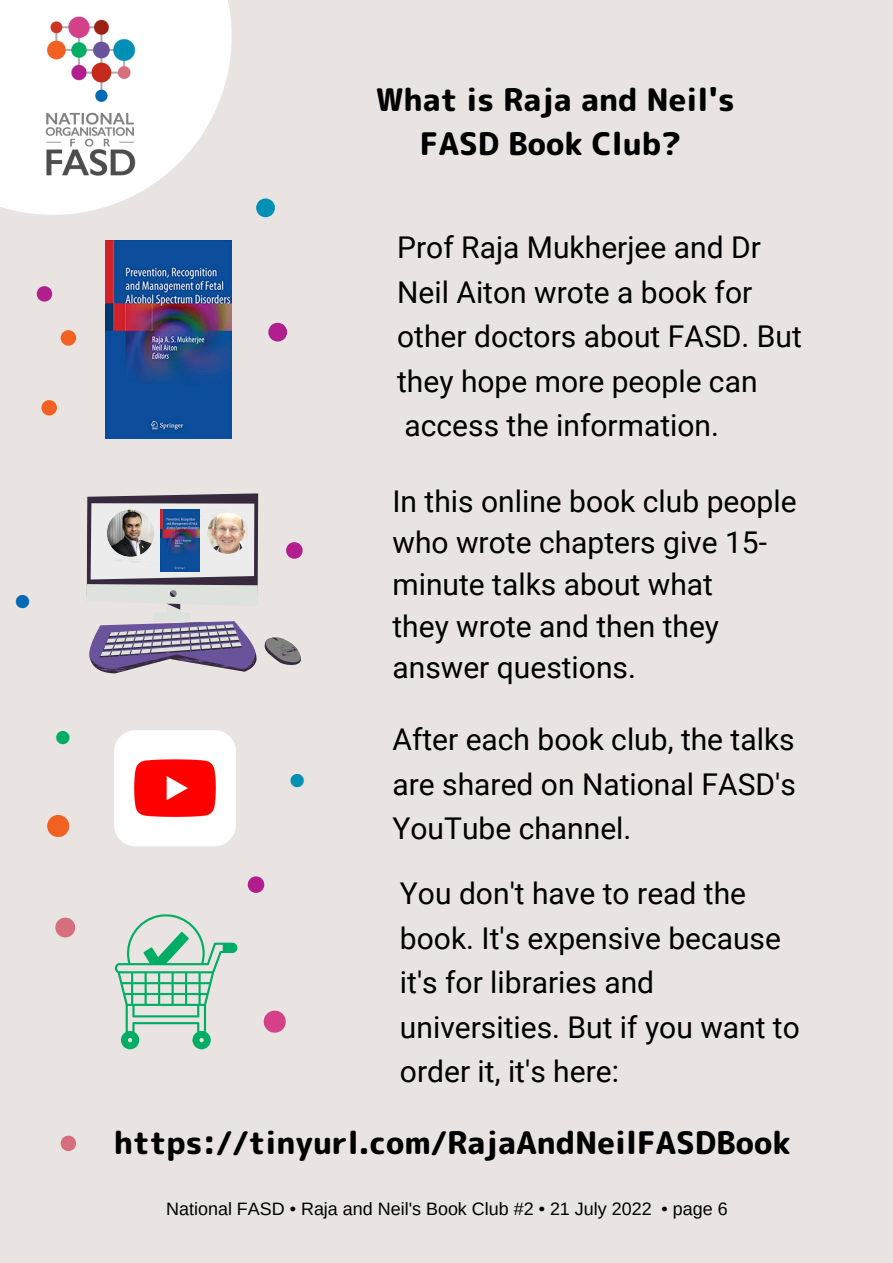
<style>
.page{position:relative;width:893px;height:1263px;background:#e9e4e1}
.page>*{position:absolute;margin:0;border:0;box-sizing:border-box;transform-origin:0 0}
.t1{font:800 75px "Rounded Mplus 1 c";color:#f26122}
.t2{font:800 75px "Rounded Mplus 1 c";color:#d44189}
.t3{font:800 67.5px "Rounded Mplus 1 c";color:#d56f7e}
.t4{font:800 63.75px "Rounded Mplus 1 c";color:#008fb5}
.t5{font:800 63.75px "Rounded Mplus 1 c";color:#b21e8e}
.t6{font:800 56.25px "Rounded Mplus 1 c";color:#b21e8e}
.t7{font:800 52.5px "Rounded Mplus 1 c";color:#f26122}
.t8{font:800 52.5px "Rounded Mplus 1 c";color:#b21e8e}
.t9{font:800 52.5px "Rounded Mplus 1 c";color:#d56f7e}
.t10{font:800 45px "Rounded Mplus 1 c";color:#0069b5}
.t11{font:800 45px "Rounded Mplus 1 c";color:#00ad64}
.t12{font:800 45px "Rounded Mplus 1 c";color:#008fb5}
.t13{font:800 31.12px/43.3px "Rounded Mplus 1 c";color:#000;text-align:center}
.t14{font:30px/44.4px "Roboto";color:#000}
.t15{font:17.92px "Arimo";color:#000}
</style>
<div class="page">
<svg style="left:0;top:0;width:232px;height:215px;fill:#fff"></svg>
<img style="left:45px;top:16px;width:91px;height:160px">
<img style="left:105px;top:241px;width:126px;height:197px">
<img style="left:115px;top:730px;width:121px;height:116px">
<svg style="left:86px;top:493px;width:215px;height:180px"></svg>
<img style="left:160px;top:510px;width:40px;height:61px">
<img style="left:107px;top:510px;width:47px;height:47px;border-radius:50%">
<img style="left:207px;top:513px;width:41px;height:41px;border-radius:50%">
<svg style="left:115px;top:914px;width:122px;height:135px"></svg>
<h3 class="t8" style="left:31px;top:257px;width:29px">•</h3>
<h3 class="t7" style="left:55px;top:301px;width:29px">•</h3>
<h3 class="t7" style="left:35px;top:370px;width:29px">•</h3>
<h3 class="t10" style="left:11px;top:569px;width:25px">•</h3>
<h3 class="t11" style="left:51px;top:706px;width:25px">•</h3>
<h1 class="t1" style="left:38px;top:773px;width:41px">•</h1>
<h2 class="t3" style="left:48px;top:879px;width:37px">•</h2>
<h3 class="t9" style="left:55px;top:1106px;width:29px">•</h3>
<h3 class="t4" style="left:249px;top:163px;width:35px">•</h3>
<h3 class="t5" style="left:261px;top:287px;width:35px">•</h3>
<h3 class="t6" style="left:279px;top:510px;width:31px">•</h3>
<h3 class="t12" style="left:285px;top:749px;width:25px">•</h3>
<h3 class="t6" style="left:241px;top:845px;width:31px">•</h3>
<h1 class="t2" style="left:255px;top:968px;width:41px">•</h1>
<p class="t13" style="left:376px;top:78px;width:360px">What is Raja and Neil's<br>FASD Book Club?</p>
<p class="t14" style="left:397px;top:224px;width:406px">Prof Raja Mukherjee and Dr<br>Neil Aiton wrote a book for other doctors about FASD. But they hope more people can access the information.</p>
<p class="t14" style="left:392px;top:479px;width:406px;line-height:41.6px">In this online book club people who wrote chapters give 15- minute talks about what<br>they wrote and then they answer questions.</p>
<p class="t14" style="left:392px;top:716px;width:405px;text-align:justify">After each book club, the talks are shared on National FASD's YouTube channel.</p>
<p class="t14" style="left:400px;top:870px;width:401px">You don't have to read the book. It's expensive because it's for libraries and universities. But if you want to order it, it's here:</p>
<p class="t13" style="left:114px;top:1121px;width:678px">https://tinyurl.com/RajaAndNeilFASDBook</p>
<p class="t15" style="left:166px;top:1197px;width:563px">National FASD • Raja and Neil's Book Club #2 • 21 July 2022 • page 6</p>
</div>
